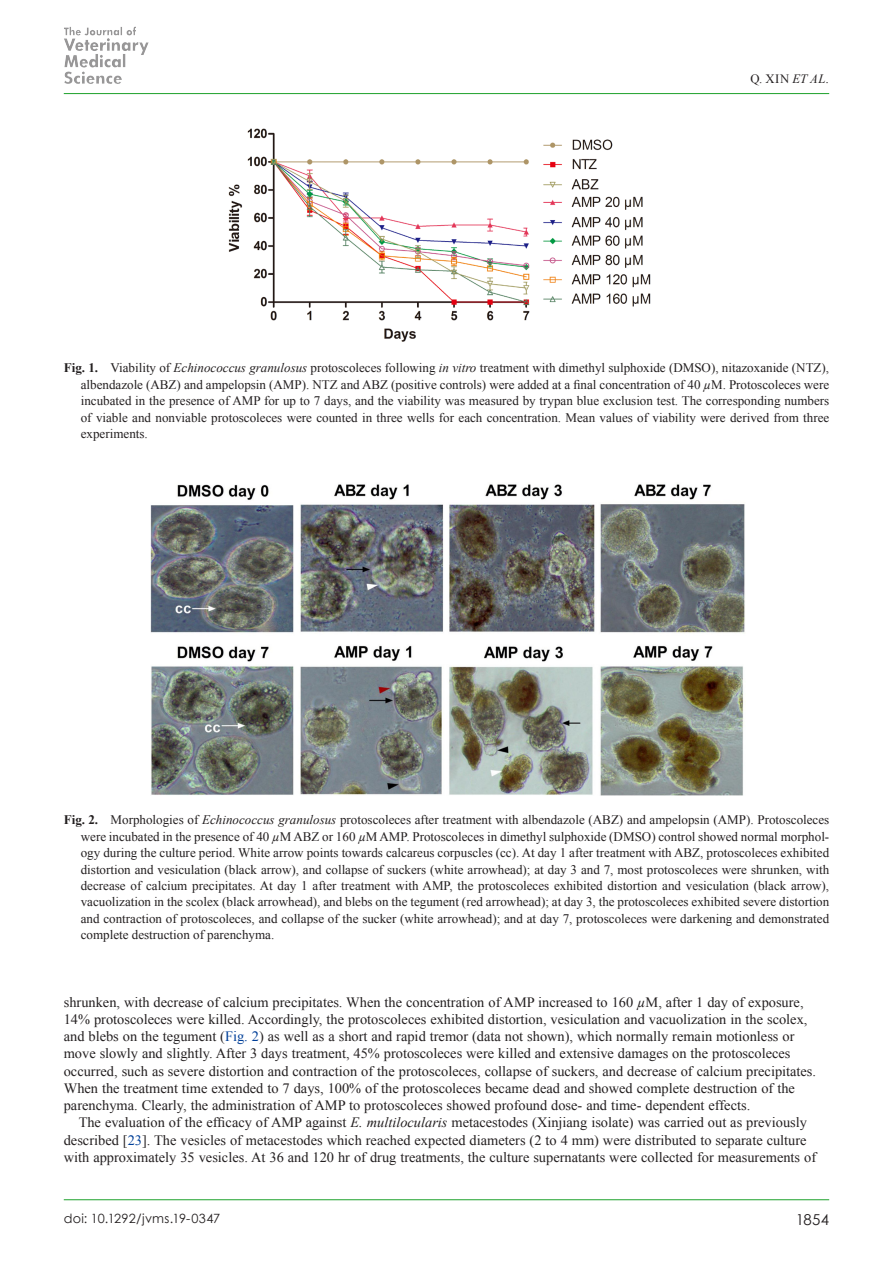
<style>
.page{position:relative;width:893px;height:1263px;background:#fff}
.page>*{position:absolute;margin:0;border:0;box-sizing:border-box;transform-origin:0 0}
.t1{font:15px "Century Gothic";color:#231f20}
.t2{font:14.25px/17.2px "Times New Roman";color:#231f20}
.t3{font:13.05px/16.5px "Times New Roman";color:#231f20;text-align:justify}
.t4{font:12.75px "Century Gothic";letter-spacing:.02em;color:#231f20}
.t5{font:12.75px "Times New Roman";color:#231f20}
.s1{font-style:italic}
.s2{font-weight:700}
.s3{color:#003f98}
</style>
<div class="page">
<img style="left:64px;top:27px;width:74px;height:24px">
<hr style="left:64px;top:93px;width:765px;height:1px;background:#2aa738">
<hr style="left:64px;top:1199px;width:765px;height:1px;background:#2aa738">
<img style="left:228px;top:128px;width:423px;height:214px">
<img style="left:150px;top:484px;width:595px;height:311px">
<p class="t5" style="left:750px;top:70px;width:80px">Q. XIN <span class="s1">ET AL.</span></p>
<p class="t3" style="left:81px;top:359px;width:750px;text-indent:-17px"><span class="s2">Fig. 1.</span> Viability of <span class="s1">Echinococcus granulosus</span> protoscoleces following <span class="s1">in vitro</span> treatment with dimethyl sulphoxide (DMSO), nitazoxanide (NTZ), albendazole (ABZ) and ampelopsin (AMP). NTZ and ABZ (positive controls) were added at a final concentration of 40 <span class="s1">µ</span>M. Protoscoleces were incubated in the presence of AMP for up to 7 days, and the viability was measured by trypan blue exclusion test. The corresponding numbers of viable and nonviable protoscoleces were counted in three wells for each concentration. Mean values of viability were derived from three experiments.</p>
<p class="t3" style="left:81px;top:811px;width:750px;text-indent:-17px"><span class="s2">Fig. 2.</span> Morphologies of <span class="s1">Echinococcus granulosus</span> protoscoleces after treatment with albendazole (ABZ) and ampelopsin (AMP). Protoscoleces were incubated in the presence of 40 <span class="s1">µ</span>M ABZ or 160 <span class="s1">µ</span>M AMP. Protoscoleces in dimethyl sulphoxide (DMSO) control showed normal morphol&shy;ogy during the culture period. White arrow points towards calcareus corpuscles (cc). At day 1 after treatment with ABZ, protoscoleces exhibited distortion and vesiculation (black arrow), and collapse of suckers (white arrowhead); at day 3 and 7, most protoscoleces were shrunken, with decrease of calcium precipitates. At day 1 after treatment with AMP, the protoscoleces exhibited distortion and vesiculation (black arrow), vacuolization in the scolex (black arrowhead), and blebs on the tegument (red arrowhead); at day 3, the protoscoleces exhibited severe distortion and contraction of protoscoleces, and collapse of the sucker (white arrowhead); and at day 7, protoscoleces were darkening and demonstrated complete destruction of parenchyma.</p>
<p class="t2" style="left:64px;top:993px;width:754px">shrunken, with decrease of calcium precipitates. When the concentration of AMP increased to 160 <span class="s1">µ</span>M, after 1 day of exposure, 14% protoscoleces were killed. Accordingly, the protoscoleces exhibited distortion, vesiculation and vacuolization in the scolex, and blebs on the tegument (<span class="s3">Fig. 2</span>) as well as a short and rapid tremor (data not shown), which normally remain motionless or move slowly and slightly. After 3 days treatment, 45% protoscoleces were killed and extensive damages on the protoscoleces occurred, such as severe distortion and contraction of the protoscoleces, collapse of suckers, and decrease of calcium precipitates.<br>When the treatment time extended to 7 days, 100% of the protoscoleces became dead and showed complete destruction of the parenchyma. Clearly, the administration of AMP to protoscoleces showed profound dose- and time- dependent effects.</p>
<p class="t2" style="left:64px;top:1114px;width:754px;text-indent:15px">The evaluation of the efficacy of AMP against <span class="s1">E. multilocularis</span> metacestodes (Xinjiang isolate) was carried out as previously described [<span class="s3">23</span>]. The vesicles of metacestodes which reached expected diameters (2 to 4 mm) were distributed to separate culture with approximately 35 vesicles. At 36 and 120 hr of drug treatments, the culture supernatants were collected for measurements of</p>
<p class="t4" style="left:64px;top:1209px;width:158px">doi: 10.1292/jvms.19-0347</p>
<p class="t1" style="left:796px;top:1209px;width:35px">1854</p>
</div>
